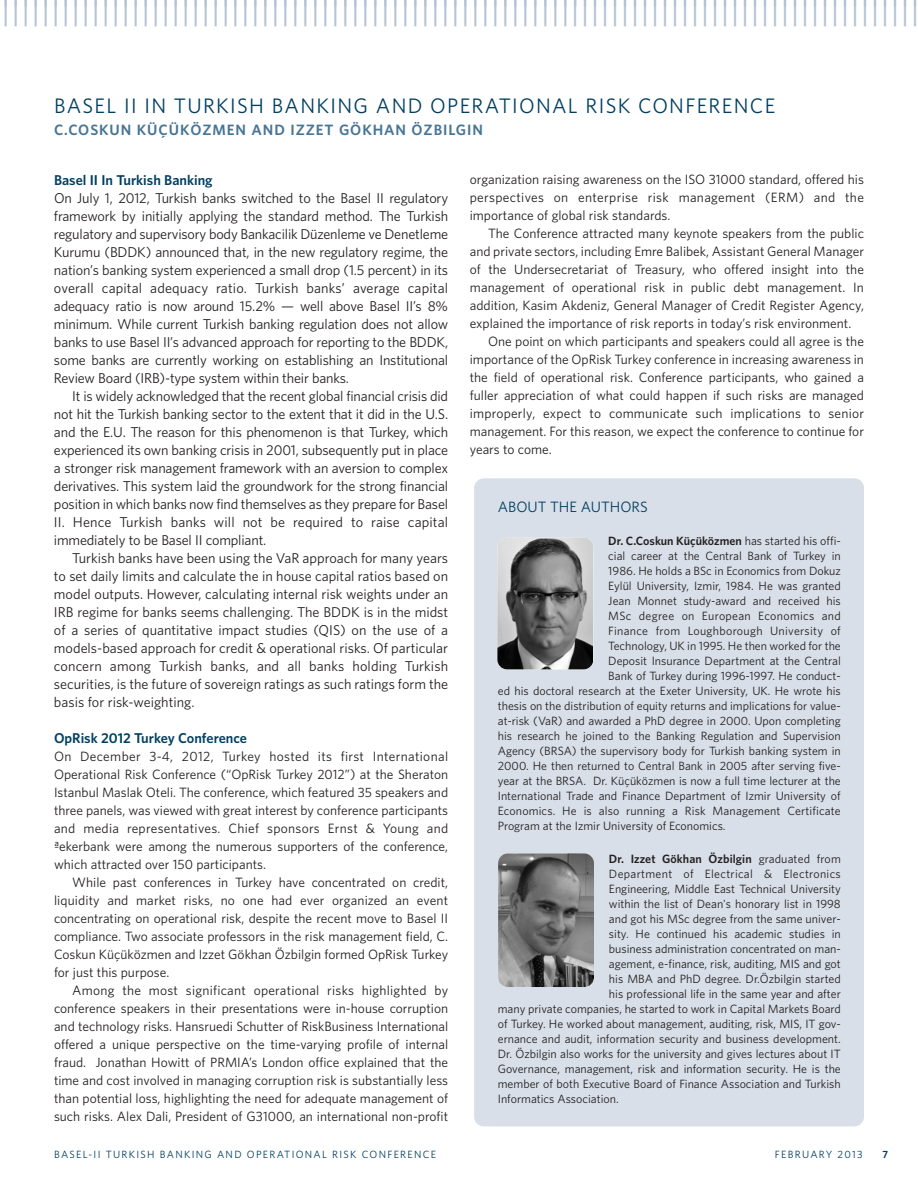
<style>
.page{position:relative;width:918px;height:1188px;background:#fff}
.page>*{position:absolute;margin:0;border:0;box-sizing:border-box;transform-origin:0 0}
.t1{font:300 36px "Trade Gothic";color:#b3c3d4}
.t2{font:21px "Whitney";letter-spacing:.06em;color:#003f61}
.t3{font:600 15px "Whitney";letter-spacing:.065em;color:#487594}
.t4{font:15px "Whitney";color:#003f61}
.t5{font:14.25px/18px "Whitney";letter-spacing:-.01em;color:#231f20;text-align:justify}
.t6{font:600 14.25px "Whitney";color:#003f61}
.t7{font:13.5px/18px "Whitney";color:#231f20;text-align:justify}
.t8{font:12px "Whitney";color:#231f20}
.t9{font:12px "Whitney";letter-spacing:.025em;color:#231f20}
.t10{font:600 12px "Whitney";color:#231f20}
.t11{font:10.5px "Whitney";letter-spacing:.125em;color:#003f61}
.t12{font:600 10.5px "Whitney";color:#003f61}
.s1{font-weight:400}
</style>
<div class="page">
<div style="left:474px;top:478px;width:390px;height:648px;background:#d8dfe8;border-radius:10px"></div>
<img style="left:497px;top:538px;width:96px;height:131px;border-radius:10px">
<img style="left:498px;top:853px;width:96px;height:134px;border-radius:10px">
<h1 class="t1" style="left:2px;top:0;width:919px">||||||||||||||||||||||||||||||||||||||||||||||||||||||||||||||||||||||||||||||||||||||||||||</h1>
<h2 class="t2" style="left:54px;top:93px;width:723px">BASEL II IN TURKISH BANKING AND OPERATIONAL RISK CONFERENCE</h2>
<p class="t3" style="left:54px;top:121px;width:430px">C.COSKUN KÜÇÜKÖZMEN AND IZZET GÖKHAN ÖZBILGIN</p>
<p class="t6" style="left:54px;top:172px;width:160px">Basel II In Turkish Banking</p>
<p class="t5" style="left:54px;top:189px;width:396px">On July 1, 2012, Turkish banks switched to the Basel II regulatory framework by initially applying the standard method. The Turkish regulatory and supervisory body Bankacilik Düzenleme ve Denetleme Kurumu (BDDK) announced that, in the new regulatory regime, the nation’s banking system experienced a small drop (1.5 percent) in its overall capital adequacy ratio. Turkish banks’ average capital adequacy ratio is now around 15.2% — well above Basel II’s 8% minimum. While current Turkish banking regulation does not allow banks to use Basel II’s advanced approach for reporting to the BDDK, some banks are currently working on establishing an Institutional Review Board (IRB)-type system within their banks.</p>
<p class="t5" style="left:54px;top:387px;width:396px;text-indent:18px">It is widely acknowledged that the recent global financial crisis did not hit the Turkish banking sector to the extent that it did in the U.S. and the E.U. The reason for this phenomenon is that Turkey, which experienced its own banking crisis in 2001, subsequently put in place a stronger risk management framework with an aversion to complex derivatives. This system laid the groundwork for the strong financial position in which banks now find themselves as they prepare for Basel II. Hence Turkish banks will not be required to raise capital immediately to be Basel II compliant.</p>
<p class="t5" style="left:54px;top:549px;width:396px;text-indent:18px">Turkish banks have been using the VaR approach for many years to set daily limits and calculate the in house capital ratios based on model outputs. However, calculating internal risk weights under an IRB regime for banks seems challenging. The BDDK is in the midst of a series of quantitative impact studies (QIS) on the use of a models-based approach for credit &amp; operational risks. Of particular concern among Turkish banks, and all banks holding Turkish securities, is the future of sovereign ratings as such ratings form the basis for risk-weighting.</p>
<p class="t6" style="left:54px;top:730px;width:195px">OpRisk 2012 Turkey Conference</p>
<p class="t7" style="left:54px;top:747px;width:396px">On December 3-4, 2012, Turkey hosted its first International Operational Risk Conference (“OpRisk Turkey 2012”) at the Sheraton Istanbul Maslak Oteli. The conference, which featured 35 speakers and three panels, was viewed with great interest by conference participants and media representatives. Chief sponsors Ernst &amp; Young and ªekerbank were among the numerous supporters of the conference, which attracted over 150 participants.</p>
<p class="t7" style="left:54px;top:873px;width:396px;text-indent:18px">While past conferences in Turkey have concentrated on credit, liquidity and market risks, no one had ever organized an event concentrating on operational risk, despite the recent move to Basel II compliance. Two associate professors in the risk management field, C.<br>Coskun Küçüközmen and Izzet Gökhan Özbilgin formed OpRisk Turkey for just this purpose.</p>
<p class="t7" style="left:54px;top:981px;width:396px;text-indent:18px">Among the most significant operational risks highlighted by conference speakers in their presentations were in-house corruption and technology risks. Hansruedi Schutter of RiskBusiness International offered a unique perspective on the time-varying profile of internal fraud. Jonathan Howitt of PRMIA’s London office explained that the time and cost involved in managing corruption risk is substantially less than potential loss, highlighting the need for adequate management of such risks. Alex Dali, President of G31000, an international non-profit</p>
<p class="t7" style="left:470px;top:171px;width:396px">organization raising awareness on the ISO 31000 standard, offered his perspectives on enterprise risk management (ERM) and the importance of global risk standards.</p>
<p class="t7" style="left:488px;top:225px;width:377px">The Conference attracted many keynote speakers from the public</p>
<p class="t7" style="left:470px;top:243px;width:396px">and private sectors, including Emre Balibek, Assistant General Manager</p>
<p class="t7" style="left:470px;top:261px;width:396px">of the Undersecretariat of Treasury, who offered insight into the</p>
<p class="t7" style="left:470px;top:279px;width:396px">management of operational risk in public debt management. In</p>
<p class="t7" style="left:470px;top:297px;width:396px">addition, Kasim Akdeniz, General Manager of Credit Register Agency,</p>
<p class="t7" style="left:470px;top:315px;width:383px">explained the importance of risk reports in today’s risk environment.</p>
<p class="t7" style="left:488px;top:333px;width:377px">One point on which participants and speakers could all agree is the</p>
<p class="t7" style="left:470px;top:351px;width:396px">importance of the OpRisk Turkey conference in increasing awareness in</p>
<p class="t7" style="left:470px;top:369px;width:396px">the field of operational risk. Conference participants, who gained a</p>
<p class="t7" style="left:470px;top:387px;width:396px">fuller appreciation of what could happen if such risks are managed</p>
<p class="t7" style="left:470px;top:405px;width:396px">improperly, expect to communicate such implications to senior</p>
<p class="t7" style="left:470px;top:423px;width:396px">management. For this reason, we expect the conference to continue for</p>
<p class="t7" style="left:470px;top:441px;width:83px">years to come.</p>
<p class="t4" style="left:498px;top:498px;width:151px">ABOUT THE AUTHORS</p>
<p class="t10" style="left:608px;top:534px;width:234px">Dr. C.Coskun Küçüközmen <span class="s1">has started his offi-</span></p>
<p class="t8" style="left:608px;top:549px;width:234px">cial career at the Central Bank of Turkey in</p>
<p class="t8" style="left:608px;top:564px;width:234px">1986. He holds a BSc in Economics from Dokuz</p>
<p class="t8" style="left:608px;top:579px;width:234px">Eylül University, Izmir, 1984. He was granted</p>
<p class="t8" style="left:608px;top:594px;width:234px">Jean Monnet study-award and received his</p>
<p class="t9" style="left:608px;top:609px;width:234px">MSc degree on European Economics and</p>
<p class="t9" style="left:608px;top:624px;width:234px">Finance from Loughborough University of</p>
<p class="t8" style="left:608px;top:639px;width:234px">Technology, UK in 1995. He then worked for the</p>
<p class="t8" style="left:608px;top:654px;width:234px">Deposit Insurance Department at the Central</p>
<p class="t8" style="left:608px;top:669px;width:234px">Bank of Turkey during 1996-1997. He conduct-</p>
<p class="t8" style="left:498px;top:684px;width:345px">ed his doctoral research at the Exeter University, UK. He wrote his</p>
<p class="t8" style="left:498px;top:699px;width:345px">thesis on the distribution of equity returns and implications for value-</p>
<p class="t8" style="left:498px;top:714px;width:345px">at-risk (VaR) and awarded a PhD degree in 2000. Upon completing</p>
<p class="t8" style="left:498px;top:729px;width:345px">his research he joined to the Banking Regulation and Supervision</p>
<p class="t8" style="left:498px;top:744px;width:345px">Agency (BRSA) the supervisory body for Turkish banking system in</p>
<p class="t8" style="left:498px;top:759px;width:345px">2000. He then returned to Central Bank in 2005 after serving five-</p>
<p class="t8" style="left:498px;top:774px;width:345px">year at the BRSA. Dr. Küçüközmen is now a full time lecturer at the</p>
<p class="t8" style="left:498px;top:789px;width:345px">International Trade and Finance Department of Izmir University of</p>
<p class="t8" style="left:498px;top:804px;width:345px">Economics. He is also running a Risk Management Certificate</p>
<p class="t8" style="left:498px;top:819px;width:229px">Program at the Izmir University of Economics.</p>
<p class="t10" style="left:609px;top:852px;width:233px">Dr. Izzet Gökhan Özbilgin <span class="s1">graduated from</span></p>
<p class="t9" style="left:609px;top:867px;width:233px">Department of Electrical &amp; Electronics</p>
<p class="t8" style="left:609px;top:882px;width:233px">Engineering, Middle East Technical University</p>
<p class="t8" style="left:609px;top:897px;width:233px">within the list of Dean's honorary list in 1998</p>
<p class="t8" style="left:609px;top:912px;width:233px">and got his MSc degree from the same univer-</p>
<p class="t8" style="left:609px;top:927px;width:233px">sity. He continued his academic studies in</p>
<p class="t8" style="left:609px;top:942px;width:233px">business administration concentrated on man-</p>
<p class="t8" style="left:609px;top:957px;width:233px">agement, e-finance, risk, auditing, MIS and got</p>
<p class="t8" style="left:609px;top:972px;width:233px">his MBA and PhD degree. Dr.Özbilgin started</p>
<p class="t8" style="left:609px;top:987px;width:233px">his professional life in the same year and after</p>
<p class="t8" style="left:498px;top:1002px;width:345px">many private companies, he started to work in Capital Markets Board</p>
<p class="t8" style="left:498px;top:1017px;width:345px">of Turkey. He worked about management, auditing, risk, MIS, IT gov-</p>
<p class="t8" style="left:498px;top:1032px;width:345px">ernance and audit, information security and business development.</p>
<p class="t8" style="left:498px;top:1047px;width:345px">Dr. Özbilgin also works for the university and gives lectures about IT</p>
<p class="t8" style="left:498px;top:1062px;width:345px">Governance, management, risk and information security. He is the</p>
<p class="t8" style="left:498px;top:1077px;width:345px">member of both Executive Board of Finance Association and Turkish</p>
<p class="t8" style="left:498px;top:1092px;width:122px">Informatics Association.</p>
<p class="t11" style="left:54px;top:1148px;width:384px">BASEL-II TURKISH BANKING AND OPERATIONAL RISK CONFERENCE</p>
<p class="t11" style="left:775px;top:1148px;width:89px">FEBRUARY 2013</p>
<p class="t12" style="left:883px;top:1148px;width:7px">7</p>
</div>
